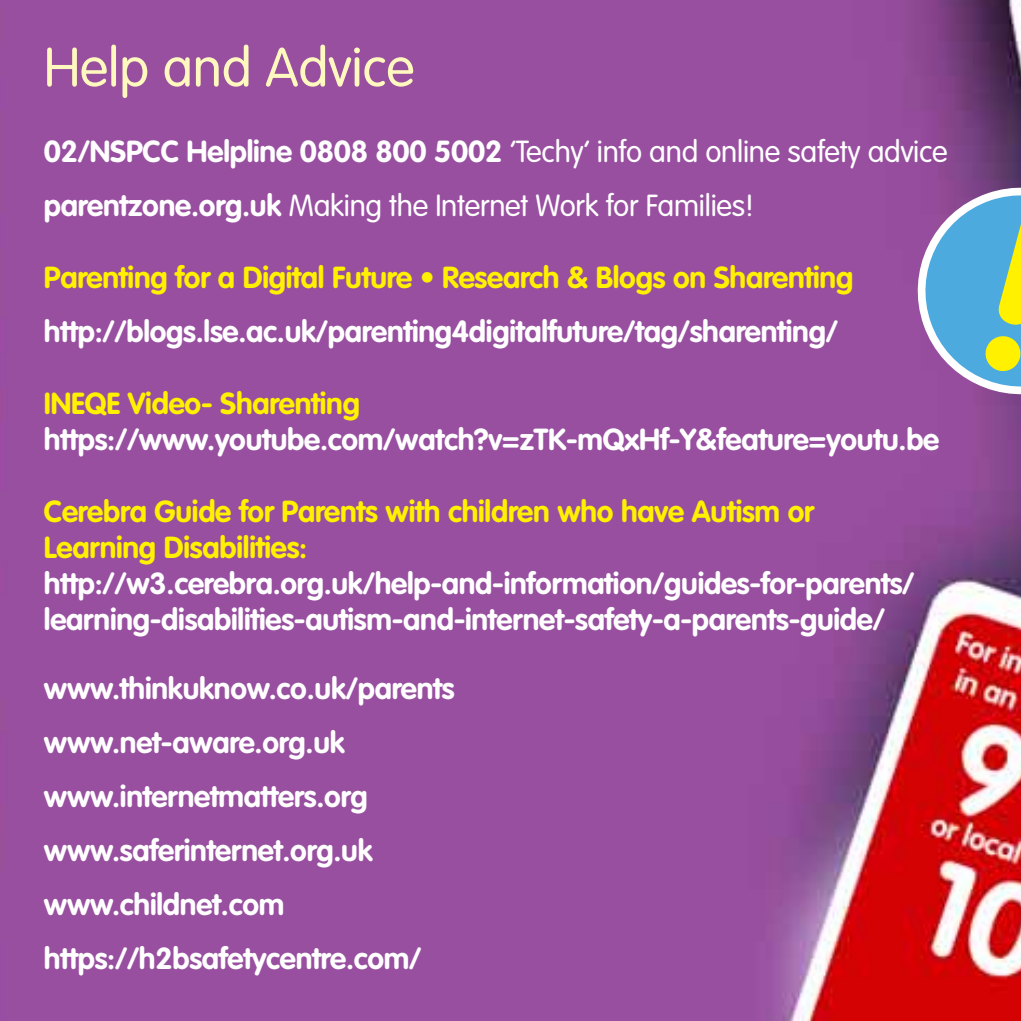
<style>
.page{position:relative;width:1021px;height:1021px;background:#fff}
.page>*{position:absolute;margin:0;border:0;box-sizing:border-box;transform-origin:0 0}
.t1{font:300 54px "VAG Rounded";color:#fff9bf}
.t2{font:700 30px/54px "VAG Rounded";letter-spacing:-.01em;color:#fff}
.t3{font:700 30px/36px "VAG Rounded";letter-spacing:-.01em;color:#fff100}
.t4{font:300 30px/54px "VAG Rounded";letter-spacing:-.01em;color:#fff}
.s1{font-weight:700}
</style>
<div class="page">
<img style="left:0;top:0;width:1020px;height:1020px">
<svg style="left:893px;top:164px;width:127px;height:254px;background:#8686b0"></svg>
<h1 class="t1" style="left:44px;top:36px;width:372px">Help and Advice</h1>
<p class="t4" style="left:44px;top:124px;width:905px"><span class="s1">02/NSPCC Helpline 0808 800 5002</span> ‘Techy’ info and online safety advice <span class="s1">parentzone.org.uk</span> Making the Internet Work for Families!</p>
<p class="t3" style="left:44px;top:259px;width:810px">Parenting for a Digital Future • Research &amp; Blogs on Sharenting</p>
<p class="t2" style="left:44px;top:304px;width:795px">http://blogs.lse.ac.uk/parenting4digitalfuture/tag/sharenting/</p>
<p class="t3" style="left:44px;top:385px;width:317px">INEQE Video- Sharenting</p>
<p class="t2" style="left:44px;top:412px;width:897px">https://www.youtube.com/watch?v=zTK-mQxHf-Y&amp;feature=youtu.be</p>
<p class="t3" style="left:44px;top:493px;width:771px">Cerebra Guide for Parents with children who have Autism or<br>Learning Disabilities:</p>
<p class="t2" style="left:44px;top:565px;width:872px;line-height:36px">http://w3.cerebra.org.uk/help-and-information/guides-for-parents/ learning-disabilities-autism-and-internet-safety-a-parents-guide/</p>
<p class="t2" style="left:44px;top:661px;width:412px">www.thinkuknow.co.uk/parents www.net-aware.org.uk www.internetmatters.org www.saferinternet.org.uk www.childnet.com https://h2bsafetycentre.com/</p>
</div>
